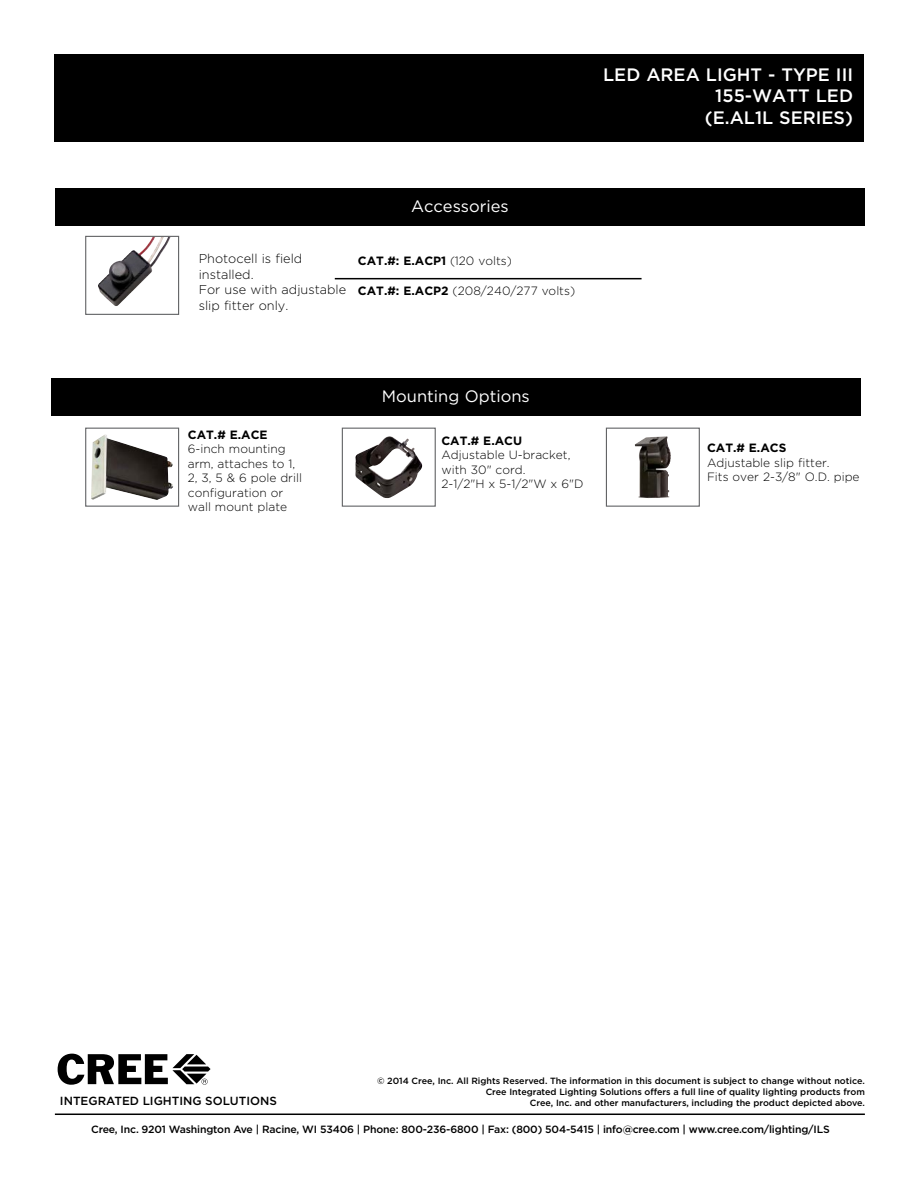
<style>
.page{position:relative;width:918px;height:1188px;background:#fff}
.page>*{position:absolute;margin:0;border:0;box-sizing:border-box;transform-origin:0 0}
.t1{font:500 18px/21.6px "Gotham";color:#fff;text-align:right}
.t2{font:16.5px "Gotham";color:#fff}
.t3{font:300 12.75px/15.8px "Gotham";color:#000}
.t4{font:300 12px/14.4px "Gotham";color:#000}
.t5{font:700 12px "Gotham";color:#000}
.t6{font:500 11.7px "Gotham";color:#000}
.t7{font:500 10.5px "Gotham";letter-spacing:-.015em;color:#000}
.t8{font:500 9px/10.8px "Gotham";color:#000;text-align:right}
.s1{font-weight:300}
.s2{font-weight:700}
</style>
<div class="page">
<div style="left:54px;top:54px;width:810px;height:88px;background:#000"></div>
<hr style="left:55px;top:1114px;width:810px;height:1px;background:#000">
<svg style="left:58px;top:1054px;width:153px;height:31px"></svg>
<hr style="left:335px;top:278px;width:307px;height:1px;background:#000">
<div style="left:55px;top:188px;width:810px;height:38px;background:#000"></div>
<div style="left:51px;top:378px;width:810px;height:37px;background:#000"></div>
<img style="left:91px;top:434px;width:82px;height:66px">
<div style="left:85px;top:428px;width:94px;height:79px;border:1px solid #636466"></div>
<img style="left:355px;top:436px;width:35px;height:41px">
<div style="left:342px;top:428px;width:94px;height:79px;border:1px solid #636466"></div>
<img style="left:635px;top:436px;width:35px;height:62px">
<div style="left:606px;top:428px;width:94px;height:79px;border:1px solid #636466"></div>
<img style="left:98px;top:238px;width:72px;height:68px">
<div style="left:85px;top:236px;width:94px;height:79px;border:1px solid #636466"></div>
<h2 class="t2" style="left:411px;top:196px;width:99px">Accessories</h2>
<h3 class="t3" style="left:199px;top:250px;width:149px">Photocell is field installed.<br>For use with adjustable slip fitter only.</h3>
<h3 class="t5" style="left:358px;top:253px;width:156px">CAT.#: E.ACP1 <span class="s1">(120 volts)</span></h3>
<h3 class="t4" style="left:358px;top:283px;width:219px"><span class="s2">CAT.#: E.ACP2</span> (208/240/277 volts)</h3>
<h1 class="t1" style="left:603px;top:63px;width:251px">LED AREA LIGHT - TYPE III<br>155-WATT LED<br>(E.AL1L SERIES)</h1>
<h3 class="t5" style="left:188px;top:427px;width:81px">CAT.# E.ACE</h3>
<h3 class="t4" style="left:188px;top:442px;width:116px">6-inch mounting arm, attaches to 1,<br>2, 3, 5 &amp; 6 pole drill configuration or wall mount plate</h3>
<h2 class="t2" style="left:382px;top:385px;width:149px">Mounting Options</h2>
<h3 class="t5" style="left:441px;top:433px;width:82px">CAT.# E.ACU</h3>
<h3 class="t4" style="left:441px;top:448px;width:144px">Adjustable U-bracket, with 30" cord.<br>2-1/2"H x 5-1/2"W x 6"D</h3>
<h3 class="t5" style="left:707px;top:440px;width:81px">CAT.# E.ACS</h3>
<h3 class="t4" style="left:707px;top:455px;width:154px">Adjustable slip fitter.<br>Fits over 2-3/8" O.D. pipe</h3>
<p class="t8" style="left:377px;top:1075px;width:489px">© 2014 Cree, Inc. All Rights Reserved. The information in this document is subject to change without notice.<br>Cree Integrated Lighting Solutions offers a full line of quality lighting products from</p>
<p class="t6" style="left:60px;top:1093px;width:218px">INTEGRATED LIGHTING SOLUTIONS</p>
<p class="t8" style="left:530px;top:1097px;width:336px">Cree, Inc. and other manufacturers, including the product depicted above.</p>
<p class="t7" style="left:91px;top:1123px;width:740px">Cree, Inc. 9201 Washington Ave | Racine, WI 53406 | Phone: 800-236-6800 | Fax: (800) 504-5415 | info@cree.com | www.cree.com/lighting/ILS</p>
</div>
